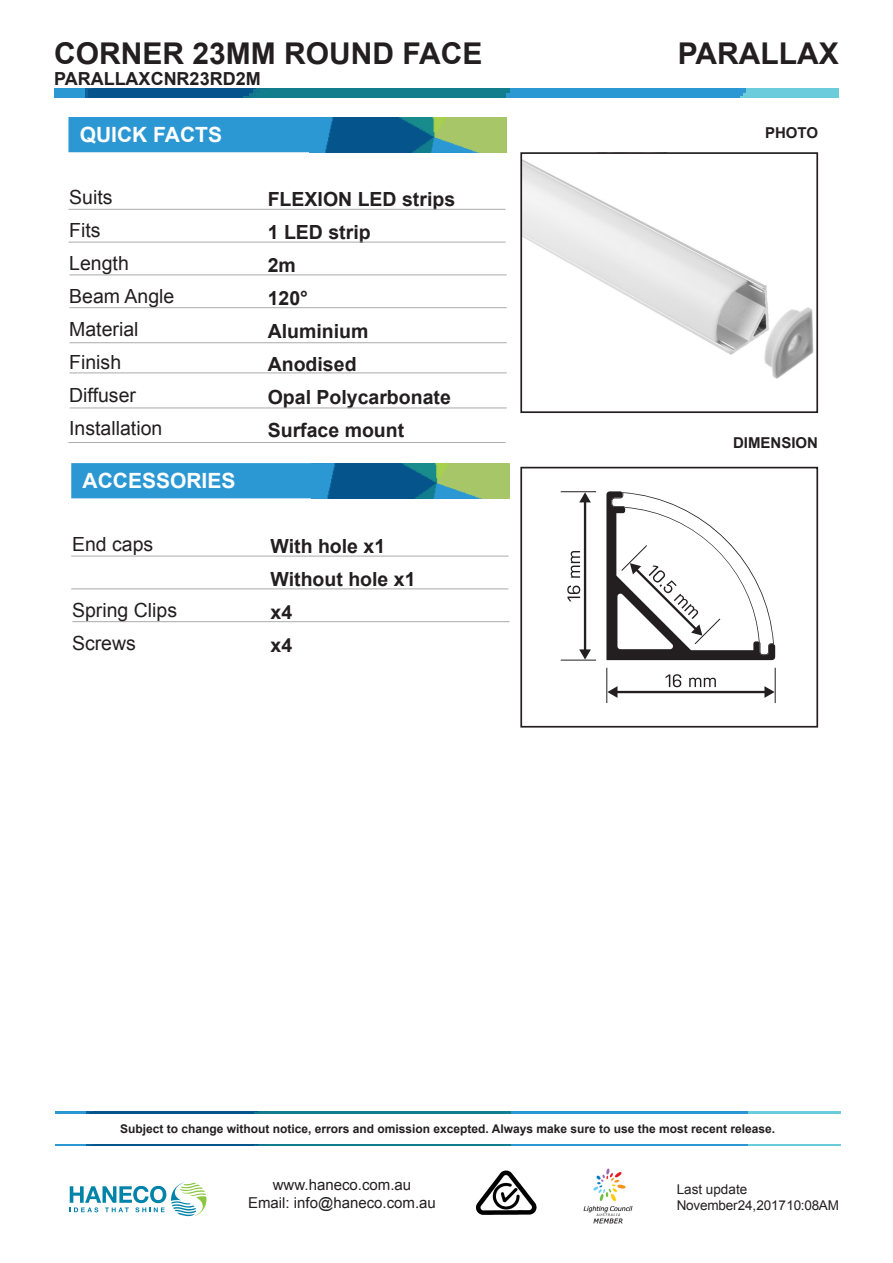
<style>
.page{position:relative;width:893px;height:1263px;background:#fff}
.page>*{position:absolute;margin:0;border:0;box-sizing:border-box;transform-origin:0 0}
.t1{font:700 30px "Arial";color:#231f20}
.t2{font:700 21px "Arial";color:#fff}
.t3{font:700 19.5px "Arial";color:#231f20}
.t4{font:19.5px "Arial";color:#231f20}
.t5{font:700 18px "Arial";color:#231f20}
.t6{font:15px "Arial";color:#231f20}
.t7{font:700 15px "Arial";color:#231f20}
.t8{font:13.5px "Arial";letter-spacing:-.015em;color:#231f20}
.t9{font:700 12px "Arial";color:#231f20}
</style>
<div class="page">
<div style="left:520px;top:467px;width:298px;height:261px;border:2px solid #231f20"></div>
<img style="left:523px;top:160px;width:291px;height:219px">
<div style="left:520px;top:152px;width:298px;height:261px;border:2px solid #231f20"></div>
<svg style="left:70px;top:1182px;width:136px;height:34px"></svg>
<img style="left:583px;top:1168px;width:50px;height:55px">
<img style="left:476px;top:1170px;width:61px;height:45px">
<img style="left:55px;top:1112px;width:785px;height:1px">
<img style="left:55px;top:1145px;width:785px;height:1px">
<img style="left:54px;top:89px;width:785px;height:9px">
<svg style="left:567px;top:586px;width:13px;height:15px"></svg>
<svg style="left:571px;top:551px;width:9px;height:27px"></svg>
<hr style="left:561px;top:660px;width:35px;height:1px;background:#231f20">
<hr style="left:561px;top:491px;width:35px;height:1px;background:#231f20">
<hr style="left:584px;top:501px;width:2px;height:150px;background:#231f20">
<svg style="left:579px;top:649px;width:12px;height:10px"></svg>
<svg style="left:579px;top:492px;width:12px;height:10px"></svg>
<svg style="left:665px;top:674px;width:16px;height:13px"></svg>
<svg style="left:689px;top:678px;width:27px;height:9px"></svg>
<hr style="left:606px;top:668px;width:1px;height:35px;background:#231f20">
<hr style="left:775px;top:668px;width:1px;height:35px;background:#231f20">
<hr style="left:616px;top:691px;width:150px;height:2px;background:#231f20">
<svg style="left:607px;top:686px;width:10px;height:12px"></svg>
<svg style="left:764px;top:686px;width:11px;height:12px"></svg>
<svg style="left:606px;top:491px;width:169px;height:169px"></svg>
<div style="left:68px;top:117px;width:348px;height:35px;background:#2b98d4"></div>
<img style="left:309px;top:117px;width:198px;height:35px">
<hr style="left:68px;top:209px;width:438px;height:1px;background:#aaa">
<hr style="left:68px;top:242px;width:438px;height:1px;background:#aaa">
<hr style="left:70px;top:275px;width:437px;height:1px;background:#aaa">
<hr style="left:70px;top:307px;width:437px;height:1px;background:#aaa">
<hr style="left:70px;top:342px;width:437px;height:1px;background:#aaa">
<hr style="left:70px;top:373px;width:437px;height:1px;background:#aaa">
<hr style="left:70px;top:408px;width:437px;height:1px;background:#aaa">
<hr style="left:68px;top:442px;width:438px;height:1px;background:#aaa">
<div style="left:71px;top:463px;width:348px;height:35px;background:#2b98d4;border:2px solid #2b98d4"></div>
<img style="left:312px;top:463px;width:197px;height:35px">
<hr style="left:71px;top:556px;width:437px;height:1px;background:#aaa">
<hr style="left:71px;top:589px;width:437px;height:1px;background:#aaa">
<hr style="left:72px;top:621px;width:437px;height:1px;background:#aaa">
<p class="t1" style="left:54px;top:33px;width:430px">CORNER 23MM ROUND FACE</p>
<p class="t5" style="left:54px;top:67px;width:208px">PARALLAXCNR23RD2M</p>
<p class="t2" style="left:80px;top:121px;width:144px">QUICK FACTS</p>
<p class="t4" style="left:69px;top:185px;width:45px">Suits</p>
<p class="t4" style="left:69px;top:218px;width:33px">Fits</p>
<p class="t4" style="left:69px;top:251px;width:61px">Length</p>
<p class="t4" style="left:69px;top:284px;width:107px">Beam Angle</p>
<p class="t4" style="left:69px;top:317px;width:71px">Material</p>
<p class="t4" style="left:69px;top:350px;width:54px">Finish</p>
<p class="t4" style="left:69px;top:383px;width:68px">Diffuser</p>
<p class="t4" style="left:69px;top:416px;width:95px">Installation</p>
<p class="t2" style="left:83px;top:467px;width:154px">ACCESSORIES</p>
<p class="t4" style="left:72px;top:531px;width:83px">End caps</p>
<p class="t4" style="left:72px;top:597px;width:107px">Spring Clips</p>
<p class="t4" style="left:72px;top:630px;width:65px">Screws</p>
<p class="t3" style="left:268px;top:186px;width:189px">FLEXION LED strips</p>
<p class="t3" style="left:268px;top:219px;width:104px">1 LED strip</p>
<p class="t3" style="left:268px;top:252px;width:30px">2m</p>
<p class="t3" style="left:268px;top:285px;width:42px">120°</p>
<p class="t3" style="left:268px;top:318px;width:102px">Aluminium</p>
<p class="t3" style="left:268px;top:351px;width:90px">Anodised</p>
<p class="t3" style="left:268px;top:384px;width:185px">Opal Polycarbonate</p>
<p class="t3" style="left:268px;top:417px;width:138px">Surface mount</p>
<p class="t3" style="left:271px;top:533px;width:116px">With hole x1</p>
<p class="t3" style="left:271px;top:566px;width:147px">Without hole x1</p>
<p class="t3" style="left:271px;top:599px;width:23px">x4</p>
<p class="t3" style="left:271px;top:632px;width:23px">x4</p>
<p class="t1" style="left:678px;top:34px;width:163px">PARALLAX</p>
<p class="t7" style="left:765px;top:122px;width:55px">PHOTO</p>
<p class="t7" style="left:733px;top:432px;width:87px">DIMENSION</p>
<p class="t9" style="left:120px;top:1120px;width:657px">Subject to change without notice, errors and omission excepted. Always make sure to use the most recent release.</p>
<p class="t6" style="left:273px;top:1175px;width:140px">www.haneco.com.au</p>
<p class="t6" style="left:248px;top:1193px;width:189px">Email: info@haneco.com.au</p>
<p class="t8" style="left:677px;top:1180px;width:72px">Last update</p>
<p class="t8" style="left:677px;top:1196px;width:164px">November 24, 2017 10:08 AM</p>
</div>
